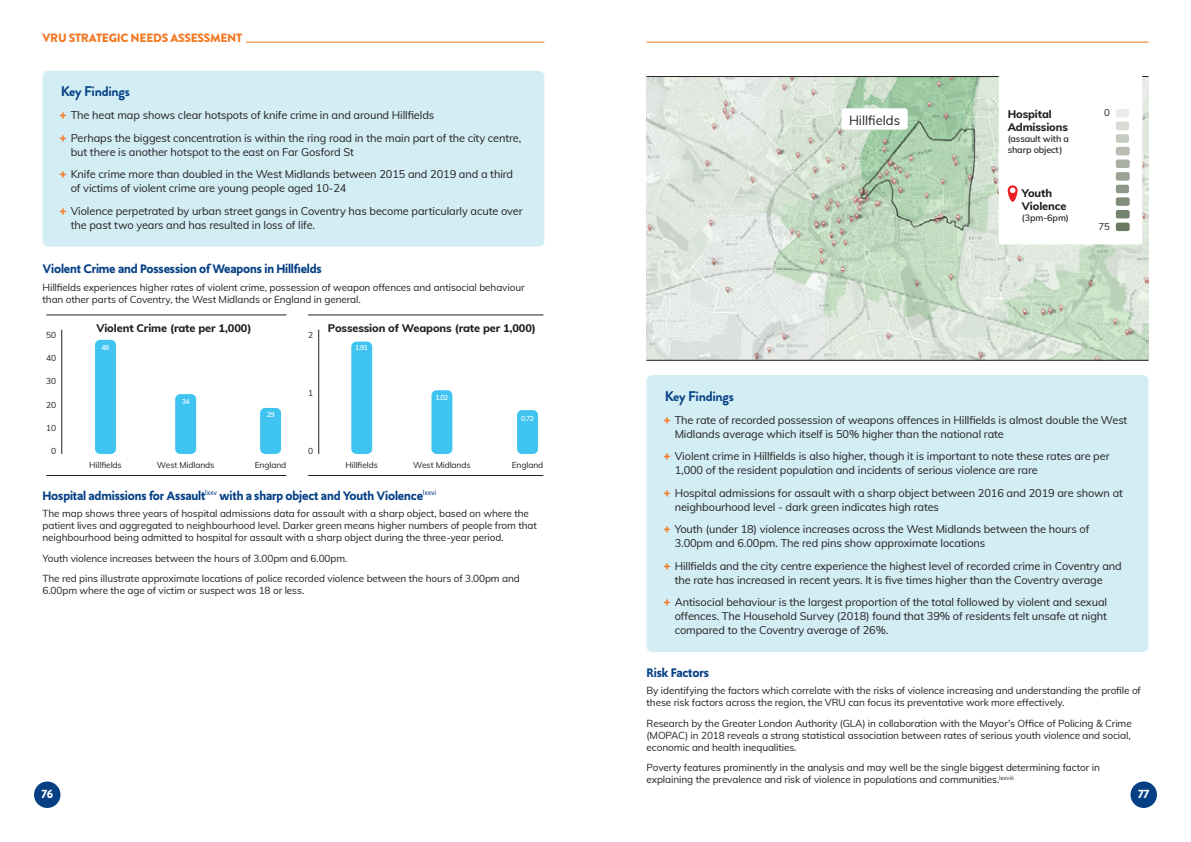
<style>
.page{position:relative;width:1191px;height:842px;background:#fff}
.page>*{position:absolute;margin:0;border:0;box-sizing:border-box;transform-origin:0 0}
.BOX__Title{font:700 14px "Brandon Grotesque";letter-spacing:-.02em;color:#054085}
.Body_Headers{font:600 13px "Upgrade";letter-spacing:-.01em;color:#054085}
.Body_Copy{font:13px "Muli";color:#231f20}
.t1{font:900 12px "Brandon Grotesque";letter-spacing:-.02em;color:#f47721}
.t2{font:900 12px "Brandon Grotesque";color:#fff}
.t3{font:11px/14px "Muli";letter-spacing:-.01em;color:#231f20}
.Body_Sub_Headers{font:800 11px/13px "Muli";letter-spacing:-.01em;color:#231f20}
.Body_Copy-2{font:10px/12px "Muli";letter-spacing:-.01em;color:#231f20}
.Body_Copy-3{font:9.7px "Muli";color:#231f20}
.Body_Sub_Headers-2{font:600 9px/11px "Muli";letter-spacing:-.01em;color:#231f20}
.Body_Copy-4{font:8.5px "Muli";letter-spacing:-.01em;color:#231f20}
.Body_Copy-5{font:600 7px "Muli";letter-spacing:-.07em;color:#fff}
.s1{font-weight:900;font-size:12px;color:#f47721}
</style>
<div class="page">
<div style="left:1130px;top:781px;width:27px;height:27px;background:#054085;border-radius:50%"></div>
<hr style="left:246px;top:42px;width:298px;height:1px;background:#f47721">
<div style="left:34px;top:781px;width:26px;height:27px;background:#054085;border-radius:50%"></div>
<hr style="left:646px;top:42px;width:502px;height:1px;background:#f47721">
<div style="left:43px;top:71px;width:501px;height:176px;background:#d2edf3;border-radius:6px"></div>
<div style="left:646px;top:375px;width:502px;height:277px;background:#d2edf3;border-radius:6px"></div>
<hr style="left:308px;top:475px;width:235px;height:1px;background:#231f20">
<div style="left:351px;top:342px;width:21px;height:112px;background:#3fc4f1;border-radius:5px"></div>
<div style="left:431px;top:390px;width:21px;height:64px;background:#3fc4f1;border-radius:5px"></div>
<div style="left:517px;top:410px;width:21px;height:44px;background:#3fc4f1;border-radius:5px"></div>
<hr style="left:308px;top:315px;width:235px;height:1px;background:#231f20">
<hr style="left:318px;top:330px;width:1px;height:124px;background:#231f20">
<div style="left:95px;top:340px;width:21px;height:114px;background:#3fc4f1;border-radius:5px"></div>
<div style="left:175px;top:394px;width:21px;height:60px;background:#3fc4f1;border-radius:5px"></div>
<div style="left:260px;top:408px;width:21px;height:46px;background:#3fc4f1;border-radius:5px"></div>
<hr style="left:46px;top:315px;width:240px;height:1px;background:#231f20">
<hr style="left:46px;top:475px;width:240px;height:1px;background:#231f20">
<hr style="left:62px;top:330px;width:1px;height:124px;background:#231f20">
<img style="left:646px;top:77px;width:502px;height:283px">
<hr style="left:646px;top:76px;width:502px;height:1px;background:#231f20">
<hr style="left:646px;top:360px;width:502px;height:1px;background:#231f20">
<div style="left:998px;top:71px;width:144px;height:173px;background:#fff;border-radius:3px"></div>
<div style="left:1115px;top:109px;width:14px;height:9px;background:#e9ece8;border-radius:2px"></div>
<div style="left:1115px;top:122px;width:14px;height:8px;background:#d8dad3;border-radius:2px"></div>
<div style="left:1115px;top:134px;width:14px;height:9px;background:#c6cbc2;border-radius:2px"></div>
<div style="left:1115px;top:185px;width:14px;height:8px;background:#8d9886;border-radius:2px"></div>
<div style="left:1115px;top:147px;width:14px;height:8px;background:#b8bcb2;border-radius:2px"></div>
<div style="left:1115px;top:197px;width:14px;height:9px;background:#818e7a;border-radius:2px"></div>
<div style="left:1115px;top:159px;width:14px;height:9px;background:#a9afa2;border-radius:2px"></div>
<div style="left:1115px;top:210px;width:14px;height:8px;background:#74846e;border-radius:2px"></div>
<div style="left:1115px;top:172px;width:14px;height:9px;background:#9aa293;border-radius:2px"></div>
<div style="left:1115px;top:223px;width:14px;height:8px;background:#6a7a63;border-radius:2px"></div>
<div style="left:841px;top:108px;width:66px;height:22px;background:#fff;border-radius:3px"></div>
<svg style="left:1007px;top:185px;width:10px;height:17px"></svg>
<svg style="left:1009px;top:188px;width:6px;height:5px"></svg>
<p class="t1" style="left:43px;top:30px;width:201px">VRU STRATEGIC NEEDS ASSESSMENT</p>
<p class="BOX__Title" style="left:61px;top:82px;width:71px">Key Findings</p>
<p class="t3" style="left:59px;top:108px;width:376px"><span class="s1">+</span> The heat map shows clear hotspots of knife crime in and around Hillfields</p>
<p class="t3" style="left:71px;top:130px;width:452px;text-indent:-11px"><span class="s1">+</span> Perhaps the biggest concentration is within the ring road in the main part of the city centre, but there is another hotspot to the east on Far Gosford St</p>
<p class="t3" style="left:71px;top:167px;width:444px;text-indent:-11px"><span class="s1">+</span> Knife crime more than doubled in the West Midlands between 2015 and 2019 and a third of victims of violent crime are young people aged 10-24</p>
<p class="t3" style="left:71px;top:203px;width:453px;text-indent:-11px"><span class="s1">+</span> Violence perpetrated by urban street gangs in Coventry has become particularly acute over the past two years and has resulted in loss of life.</p>
<p class="Body_Headers" style="left:43px;top:260px;width:281px">Violent Crime and Possession of Weapons in Hillfields</p>
<p class="Body_Copy-2" style="left:43px;top:281px;width:483px">Hillfields experiences higher rates of violent crime, possession of weapon offences and antisocial behaviour than other parts of Coventry, the West Midlands or England in general.</p>
<p class="Body_Copy-4" style="left:46px;top:329px;width:12px">50</p>
<p class="Body_Copy-4" style="left:46px;top:352px;width:12px">40</p>
<p class="Body_Copy-4" style="left:46px;top:375px;width:12px">30</p>
<p class="Body_Copy-4" style="left:46px;top:398px;width:12px">20</p>
<p class="Body_Copy-4" style="left:46px;top:421px;width:12px">10</p>
<p class="Body_Copy-4" style="left:51px;top:445px;width:7px">0</p>
<p class="Body_Sub_Headers" style="left:96px;top:321px;width:157px">Violent Crime (rate per 1,000)</p>
<p class="Body_Copy-4" style="left:308px;top:329px;width:7px">2</p>
<p class="Body_Sub_Headers" style="left:328px;top:321px;width:210px">Possession of Weapons (rate per 1,000)</p>
<p class="Body_Copy-5" style="left:101px;top:343px;width:9px">48</p>
<p class="Body_Copy-5" style="left:355px;top:343px;width:14px">1.91</p>
<p class="Body_Copy-5" style="left:182px;top:397px;width:9px">34</p>
<p class="Body_Copy-4" style="left:308px;top:387px;width:7px">1</p>
<p class="Body_Copy-5" style="left:435px;top:393px;width:14px">1.02</p>
<p class="Body_Copy-5" style="left:267px;top:409px;width:9px">29</p>
<p class="Body_Copy-5" style="left:521px;top:413px;width:14px">0.72</p>
<p class="Body_Copy-4" style="left:308px;top:445px;width:7px">0</p>
<p class="Body_Copy-4" style="left:89px;top:459px;width:34px">Hillfields</p>
<p class="Body_Copy-4" style="left:157px;top:459px;width:59px">West Midlands</p>
<p class="Body_Copy-4" style="left:255px;top:459px;width:33px">England</p>
<p class="Body_Copy-4" style="left:345px;top:459px;width:34px">Hillfields</p>
<p class="Body_Copy-4" style="left:413px;top:459px;width:59px">West Midlands</p>
<p class="Body_Copy-4" style="left:512px;top:459px;width:33px">England</p>
<p class="Body_Headers" style="left:43px;top:487px;width:395px">Hospital admissions for Assault<sup>lxxv</sup> with a sharp object and Youth Violence<sup>lxxvi</sup></p>
<p class="Body_Copy-2" style="left:43px;top:507px;width:496px">The map shows three years of hospital admissions data for assault with a sharp object, based on where the patient lives and aggregated to neighbourhood level. Darker green means higher numbers of people from that neighbourhood being admitted to hospital for assault with a sharp object during the three-year period.</p>
<p class="Body_Copy-2" style="left:43px;top:552px;width:306px">Youth violence increases between the hours of 3.00pm and 6.00pm.</p>
<p class="Body_Copy-2" style="left:43px;top:572px;width:479px">The red pins illustrate approximate locations of police recorded violence between the hours of 3.00pm and<br>6.00pm where the age of victim or suspect was 18 or less.</p>
<p class="BOX__Title" style="left:664px;top:386px;width:71px">Key Findings</p>
<p class="Body_Copy" style="left:849px;top:111px;width:53px">Hillfields</p>
<p class="Body_Sub_Headers" style="left:1007px;top:107px;width:62px">Hospital<br>Admissions</p>
<p class="Body_Sub_Headers-2" style="left:1007px;top:132px;width:63px">(assault with a sharp object)</p>
<p class="Body_Sub_Headers" style="left:1022px;top:186px;width:46px">Youth<br>Violence</p>
<p class="Body_Sub_Headers-2" style="left:1022px;top:212px;width:48px">(3pm-6pm)</p>
<p class="Body_Copy-3" style="left:1104px;top:106px;width:7px">0</p>
<p class="Body_Copy-3" style="left:1098px;top:220px;width:13px">75</p>
<p class="t3" style="left:674px;top:412px;width:454px;text-indent:-11px"><span class="s1">+</span> The rate of recorded possession of weapons offences in Hillfields is almost double the West<br>Midlands average which itself is 50% higher than the national rate</p>
<p class="t3" style="left:674px;top:449px;width:436px;text-indent:-11px"><span class="s1">+</span> Violent crime in Hillfields is also higher, though it is important to note these rates are per<br>1,000 of the resident population and incidents of serious violence are rare</p>
<p class="t3" style="left:674px;top:485px;width:450px;text-indent:-11px"><span class="s1">+</span> Hospital admissions for assault with a sharp object between 2016 and 2019 are shown at neighbourhood level - dark green indicates high rates</p>
<p class="t3" style="left:674px;top:522px;width:416px;text-indent:-11px"><span class="s1">+</span> Youth (under 18) violence increases across the West Midlands between the hours of<br>3.00pm and 6.00pm. The red pins show approximate locations</p>
<p class="t3" style="left:674px;top:558px;width:448px;text-indent:-11px"><span class="s1">+</span> Hillfields and the city centre experience the highest level of recorded crime in Coventry and the rate has increased in recent years. It is five times higher than the Coventry average</p>
<p class="t3" style="left:674px;top:595px;width:434px;text-align:justify;text-indent:-11px"><span class="s1">+</span> Antisocial behaviour is the largest proportion of the total followed by violent and sexual offences. The Household Survey (2018) found that 39% of residents felt unsafe at night compared to the Coventry average of 26%.</p>
<p class="Body_Headers" style="left:646px;top:664px;width:64px">Risk Factors</p>
<p class="Body_Copy-2" style="left:646px;top:684px;width:496px">By identifying the factors which correlate with the risks of violence increasing and understanding the profile of these risk factors across the region, the VRU can focus its preventative work more effectively.</p>
<p class="Body_Copy-2" style="left:646px;top:717px;width:487px;text-align:justify">Research by the Greater London Authority (GLA) in collaboration with the Mayor’s Office of Policing &amp; Crime (MOPAC) in 2018 reveals a strong statistical association between rates of serious youth violence and social, economic and health inequalities.</p>
<p class="Body_Copy-2" style="left:646px;top:761px;width:455px">Poverty features prominently in the analysis and may well be the single biggest determining factor in explaining the prevalence and risk of violence in populations and communities.<sup>lxxviii</sup></p>
<p class="t2" style="left:41px;top:785px;width:13px">76</p>
<p class="t2" style="left:1138px;top:785px;width:13px">77</p>
</div>
